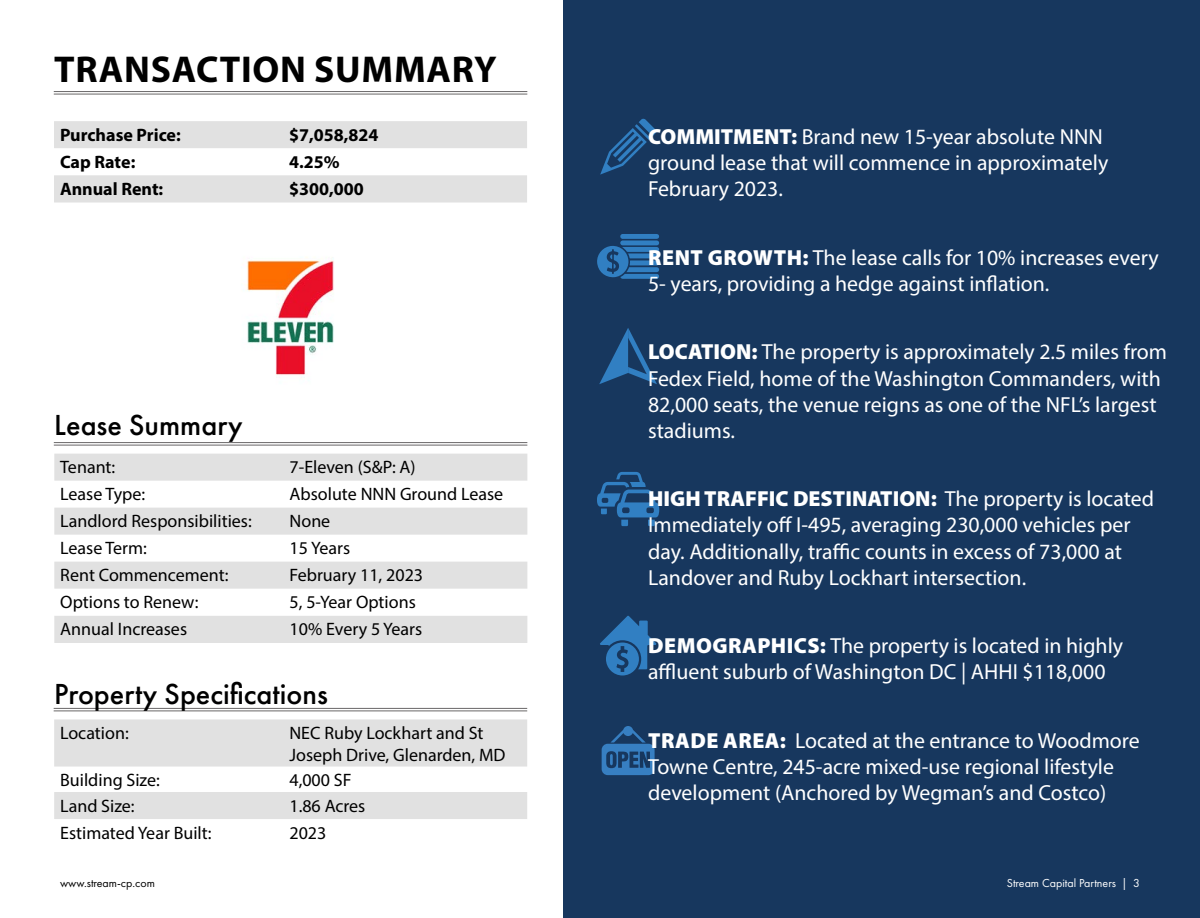
<style>
.page{position:relative;width:1200px;height:918px;background:#fff}
.page>*{position:absolute;margin:0;border:0;box-sizing:border-box;transform-origin:0 0}
.t1{font:700 37.5px "Myriad Pro";letter-spacing:.02em;color:#000}
.t2{font:500 30.15px "Futura PT";color:#000}
.t3{font:21.9px/26.2px "Myriad Pro";color:#fff}
.t4{font:18px/21.6px "Myriad Pro";color:#000}
.t5{font:700 18px "Myriad Pro";color:#000}
.t6{font:12px "Futura PT";color:#fff}
.t7{font:12px "Futura PT";color:#000}
.s1{font-weight:900}
</style>
<div class="page">
<hr style="left:54px;top:91px;width:473px;height:1px;background:#696768">
<hr style="left:54px;top:94px;width:473px;height:1px;background:#696768">
<svg style="left:54px;top:121px;width:473px;height:81px"></svg>
<hr style="left:54px;top:442px;width:473px;height:1px;background:#696768">
<hr style="left:54px;top:445px;width:473px;height:1px;background:#696768">
<svg style="left:54px;top:454px;width:473px;height:189px;fill:#e1e1e1"></svg>
<hr style="left:54px;top:708px;width:473px;height:1px;background:#696768">
<hr style="left:54px;top:711px;width:473px;height:1px;background:#696768">
<svg style="left:54px;top:719px;width:473px;height:100px;fill:#e1e1e1"></svg>
<div style="left:563px;top:0;width:637px;height:918px;background:#17375e"></div>
<img style="left:247px;top:257px;width:87px;height:118px">
<svg style="left:600px;top:119px;width:56px;height:56px"></svg>
<svg style="left:597px;top:472px;width:62px;height:54px"></svg>
<svg style="left:597px;top:234px;width:62px;height:45px"></svg>
<svg style="left:599px;top:328px;width:58px;height:56px"></svg>
<svg style="left:600px;top:616px;width:57px;height:60px"></svg>
<svg style="left:602px;top:726px;width:53px;height:49px"></svg>
<p class="t1" style="left:54px;top:45px;width:444px">TRANSACTION SUMMARY</p>
<p class="t5" style="left:60px;top:123px;width:122px">Purchase Price:</p>
<p class="t5" style="left:289px;top:123px;width:91px">$7,058,824</p>
<p class="t5" style="left:60px;top:150px;width:77px">Cap Rate:</p>
<p class="t5" style="left:289px;top:150px;width:52px">4.25%</p>
<p class="t5" style="left:60px;top:177px;width:105px">Annual Rent:</p>
<p class="t5" style="left:289px;top:177px;width:76px">$300,000</p>
<p class="t2" style="left:54px;top:407px;width:190px">Lease Summary</p>
<p class="t4" style="left:60px;top:456px;width:56px">Tenant:</p>
<p class="t4" style="left:290px;top:456px;width:127px">7-Eleven (S&amp;P: A)</p>
<p class="t4" style="left:60px;top:483px;width:86px">Lease Type:</p>
<p class="t4" style="left:290px;top:483px;width:215px">Absolute NNN Ground Lease</p>
<p class="t4" style="left:60px;top:510px;width:193px">Landlord Responsibilities:</p>
<p class="t4" style="left:290px;top:510px;width:42px">None</p>
<p class="t4" style="left:60px;top:537px;width:88px">Lease Term:</p>
<p class="t4" style="left:290px;top:537px;width:62px">15 Years</p>
<p class="t4" style="left:60px;top:564px;width:170px">Rent Commencement:</p>
<p class="t4" style="left:290px;top:564px;width:135px">February 11, 2023</p>
<p class="t4" style="left:60px;top:591px;width:140px">Options to Renew:</p>
<p class="t4" style="left:290px;top:591px;width:128px">5, 5-Year Options</p>
<p class="t4" style="left:60px;top:618px;width:128px">Annual Increases</p>
<p class="t4" style="left:290px;top:618px;width:134px">10% Every 5 Years</p>
<p class="t2" style="left:54px;top:675px;width:275px">Property Specifications</p>
<p class="t4" style="left:60px;top:722px;width:70px">Location:</p>
<p class="t4" style="left:289px;top:722px;width:218px">NEC Ruby Lockhart and St<br>Joseph Drive, Glenarden, MD</p>
<p class="t4" style="left:60px;top:769px;width:101px">Building Size:</p>
<p class="t4" style="left:289px;top:769px;width:64px">4,000 SF</p>
<p class="t4" style="left:60px;top:794px;width:76px">Land Size:</p>
<p class="t4" style="left:289px;top:794px;width:77px">1.86 Acres</p>
<p class="t4" style="left:60px;top:821px;width:153px">Estimated Year Built:</p>
<p class="t4" style="left:289px;top:821px;width:38px">2023</p>
<p class="t7" style="left:60px;top:876px;width:97px">www.stream-cp.com</p>
<p class="t3" style="left:648px;top:123px;width:462px"><span class="s1">COMMITMENT:</span> Brand new 15-year absolute NNN ground lease that will commence in approximately<br>February 2023.</p>
<p class="t3" style="left:648px;top:244px;width:512px"><span class="s1">RENT GROWTH:</span> The lease calls for 10% increases every<br>5- years, providing a hedge against inflation.</p>
<p class="t3" style="left:648px;top:339px;width:521px"><span class="s1">LOCATION:</span> The property is approximately 2.5 miles from Fedex Field, home of the Washington Commanders, with 82,000 seats, the venue reigns as one of the NFL’s largest stadiums.</p>
<p class="t3" style="left:648px;top:485px;width:508px"><span class="s1">HIGH TRAFFIC DESTINATION:</span> The property is located Immediately off I-495, averaging 230,000 vehicles per day. Additionally, traffic counts in excess of 73,000 at Landover and Ruby Lockhart intersection.</p>
<p class="t3" style="left:648px;top:632px;width:477px"><span class="s1">DEMOGRAPHICS:</span> The property is located in highly affluent suburb of Washington DC | AHHI $118,000</p>
<p class="t3" style="left:648px;top:727px;width:493px"><span class="s1">TRADE AREA:</span> Located at the entrance to Woodmore<br>Towne Centre, 245-acre mixed-use regional lifestyle development (Anchored by Wegman’s and Costco)</p>
<p class="t6" style="left:1007px;top:876px;width:135px">Stream Capital Partners | 3</p>
</div>
